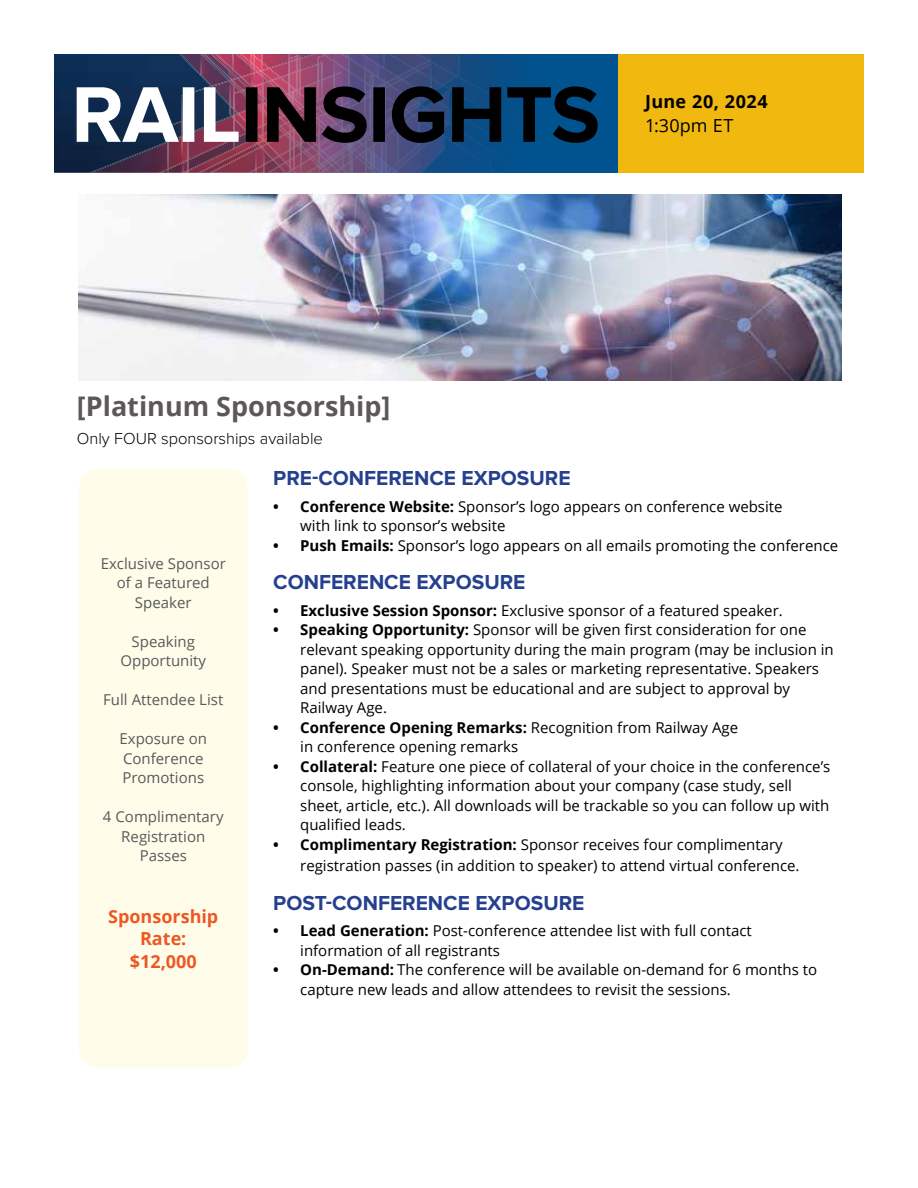
<style>
.page{position:relative;width:918px;height:1188px;background:#fff}
.page>*{position:absolute;margin:0;border:0;box-sizing:border-box;transform-origin:0 0}
.t1{font:700 27px "Open Sans";color:#5d5858}
.t2{font:700 21px "Proxima Nova";color:#25408f}
.t3{font:700 18px/22.5px "Open Sans";color:#ec5824;text-align:center}
.t4{font:700 18px "Open Sans";letter-spacing:.02em;color:#000}
.t5{font:18px "Open Sans";letter-spacing:.01em;color:#000}
.t6{font:300 16.5px "Proxima Nova";color:#000}
.t7{font:15px/19.5px "Open Sans";color:#000}
.t8{font:15px/19.5px "Open Sans";color:#58595b;text-align:center}
.s1{font-weight:700}
</style>
<div class="page">
<div style="left:619px;top:54px;width:245px;height:119px;background:#f1b80f"></div>
<svg style="left:54px;top:54px;width:564px;height:119px"></svg>
<img style="left:77px;top:54px;width:521px;height:119px">
<div style="left:79px;top:469px;width:169px;height:599px;background:#fffde9;border-radius:18px"></div>
<img style="left:79px;top:194px;width:762px;height:186px">
<p class="t4" style="left:645px;top:89px;width:124px">June 20, 2024</p>
<p class="t5" style="left:645px;top:113px;width:90px">1:30pm ET</p>
<h1 class="t1" style="left:77px;top:387px;width:315px">[Platinum Sponsorship]</h1>
<p class="t6" style="left:77px;top:429px;width:247px">Only FOUR sponsorships available</p>
<h2 class="t2" style="left:273px;top:466px;width:299px">PRE-CONFERENCE EXPOSURE</h2>
<p class="t7" style="left:300px;top:496px;width:484px;text-indent:-27px"><span class="s1">• Conference Website:</span> Sponsor’s logo appears on conference website with link to sponsor’s website</p>
<p class="t7" style="left:273px;top:535px;width:566px"><span class="s1">• Push Emails:</span> Sponsor’s logo appears on all emails promoting the conference</p>
<h2 class="t2" style="left:273px;top:570px;width:254px">CONFERENCE EXPOSURE</h2>
<p class="t7" style="left:273px;top:600px;width:511px"><span class="s1">• Exclusive Session Sponsor:</span> Exclusive sponsor of a featured speaker.</p>
<p class="t7" style="left:300px;top:619px;width:535px;text-indent:-27px"><span class="s1">• Speaking Opportunity:</span> Sponsor will be given first consideration for one relevant speaking opportunity during the main program (may be inclusion in panel). Speaker must not be a sales or marketing representative. Speakers and presentations must be educational and are subject to approval by Railway Age.</p>
<p class="t7" style="left:300px;top:717px;width:439px;text-indent:-27px"><span class="s1">• Conference Opening Remarks:</span> Recognition from Railway Age in conference opening remarks</p>
<p class="t7" style="left:300px;top:756px;width:532px;text-indent:-27px"><span class="s1">• Collateral:</span> Feature one piece of collateral of your choice in the conference’s console, highlighting information about your company (case study, sell sheet, article, etc.). All downloads will be trackable so you can follow up with qualified leads.</p>
<p class="t7" style="left:300px;top:833px;width:501px;line-height:21.6px;text-indent:-27px"><span class="s1">• Complimentary Registration:</span> Sponsor receives four complimentary registration passes (in addition to speaker) to attend virtual conference.</p>
<h2 class="t2" style="left:273px;top:891px;width:313px">POST-CONFERENCE EXPOSURE</h2>
<p class="t7" style="left:300px;top:920px;width:453px;text-indent:-27px"><span class="s1">• Lead Generation:</span> Post-conference attendee list with full contact information of all registrants</p>
<p class="t7" style="left:300px;top:959px;width:518px;text-indent:-27px"><span class="s1">• On-Demand:</span> The conference will be available on-demand for 6 months to capture new leads and allow attendees to revisit the sessions.</p>
<p class="t8" style="left:101px;top:553px;width:127px">Exclusive Sponsor of a Featured<br>Speaker</p>
<p class="t8" style="left:120px;top:631px;width:87px">Speaking<br>Opportunity</p>
<p class="t8" style="left:103px;top:689px;width:122px">Full Attendee List</p>
<p class="t8" style="left:120px;top:728px;width:89px;text-align:left">Exposure on<br>Conference<br>Promotions</p>
<p class="t8" style="left:103px;top:806px;width:122px">4 Complimentary<br>Registration<br>Passes</p>
<p class="t3" style="left:108px;top:904px;width:112px">Sponsorship<br>Rate: $12,000</p>
</div>
